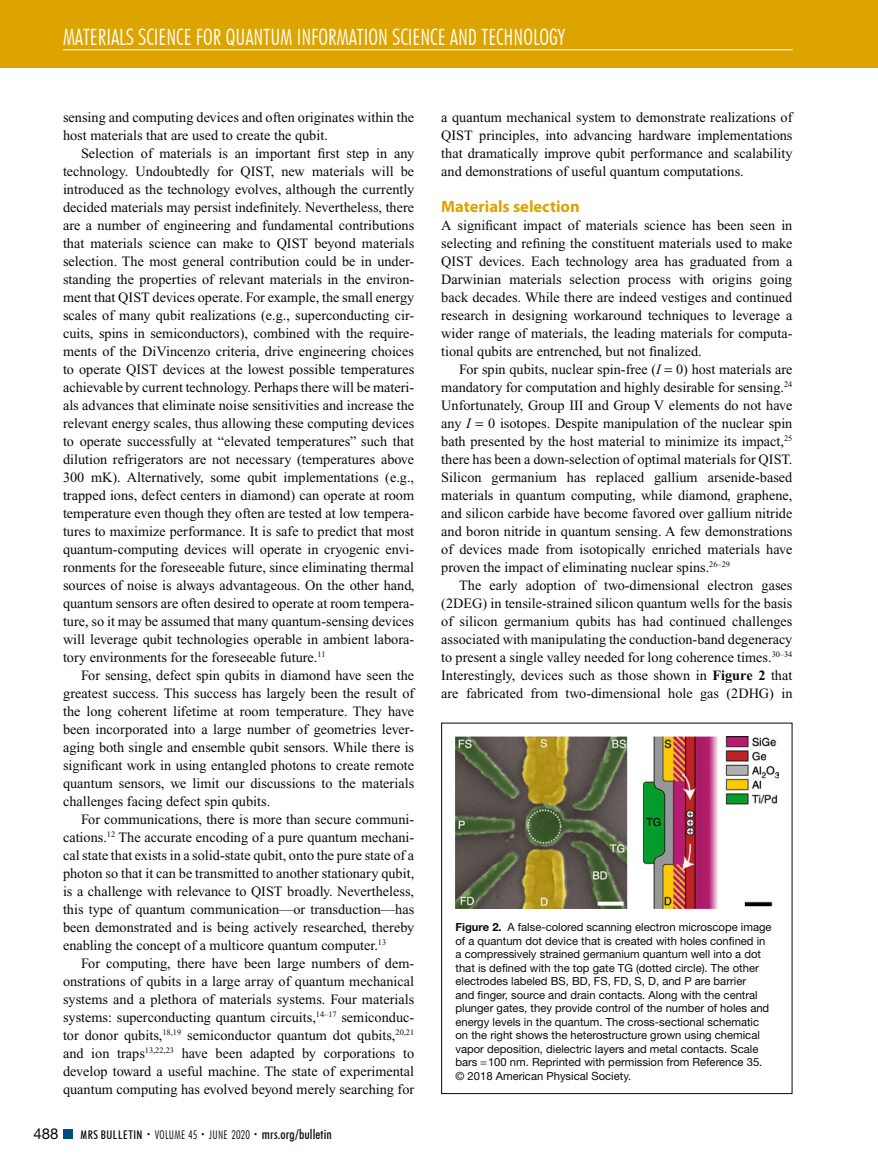
<style>
.page{position:relative;width:878px;height:1175px;background:#fff}
.page>*{position:absolute;margin:0;border:0;box-sizing:border-box;transform-origin:0 0}
.t1{font:300 condensed 22.5px "Futura BT";color:#fff}
.t2{font:700 16.5px "Myriad Pro";color:#dda400}
.t3{font:15px "Helvetica Neue LT Std";color:#060b08}
.t4{font:14.25px/18px "Times New Roman PS Std";color:#060b08;text-align:justify}
.t5{font:300 condensed 12px "Futura BT";letter-spacing:.02em;color:#060b08}
.t6{font:11.25px/13.5px "Helvetica Neue LT Std";color:#060b08}
.s1{font-weight:500}
.s2{font-size:7.5px}
.s3{font-weight:500;font-size:13.5px}
.s4{font-family:"Times New Roman";font-style:italic}
.s5{font-family:"Times New Roman";font-weight:700}
.s6{font-weight:700}
</style>
<div class="page">
<div style="left:63px;top:1130px;width:9px;height:8px;background:#004e81"></div>
<div style="left:0;top:0;width:878px;height:68px;background:#dda400"></div>
<hr style="left:63px;top:49px;width:729px;height:1px;background:#fff">
<img style="left:455px;top:737px;width:323px;height:171px">
<div style="left:441px;top:722px;width:351px;height:372px;border:1px solid #060b08"></div>
<h1 class="t1" style="left:63px;top:23px;width:503px">MATERIALS SCIENCE FOR QUANTUM INFORMATION SCIENCE AND TECHNOLOGY</h1>
<p class="t4" style="left:63px;top:109px;width:352px">sensing and computing devices and often originates within the host materials that are used to create the qubit.</p>
<p class="t4" style="left:63px;top:145px;width:353px;text-indent:18px">Selection of materials is an important first step in any technology. Undoubtedly for QIST, new materials will be introduced as the technology evolves, although the currently decided materials may persist indefinitely. Nevertheless, there are a number of engineering and fundamental contributions that materials science can make to QIST beyond materials selection. The most general contribution could be in under&shy;standing the properties of relevant materials in the environ&shy;ment that QIST devices operate. For example, the small energy scales of many qubit realizations (e.g., superconducting cir&shy;cuits, spins in semiconductors), combined with the require&shy;ments of the DiVincenzo criteria, drive engineering choices to operate QIST devices at the lowest possible temperatures achievable by current technology. Perhaps there will be materi&shy;als advances that eliminate noise sensitivities and increase the relevant energy scales, thus allowing these computing devices to operate successfully at “elevated temperatures” such that dilution refrigerators are not necessary (temperatures above 300 mK). Alternatively, some qubit implementations (e.g., trapped ions, defect centers in diamond) can operate at room temperature even though they often are tested at low tempera&shy;tures to maximize performance. It is safe to predict that most quantum-computing devices will operate in cryogenic envi&shy;ronments for the foreseeable future, since eliminating thermal sources of noise is always advantageous. On the other hand, quantum sensors are often desired to operate at room tempera&shy;ture, so it may be assumed that many quantum-sensing devices will leverage qubit technologies operable in ambient labora&shy;tory environments for the foreseeable future.<sup>11</sup></p>
<p class="t4" style="left:63px;top:667px;width:353px;text-indent:18px">For sensing, defect spin qubits in diamond have seen the greatest success. This success has largely been the result of the long coherent lifetime at room temperature. They have been incorporated into a large number of geometries lever&shy;aging both single and ensemble qubit sensors. While there is significant work in using entangled photons to create remote quantum sensors, we limit our discussions to the materials challenges facing defect spin qubits.</p>
<p class="t4" style="left:63px;top:811px;width:353px;text-indent:18px">For communications, there is more than secure communi&shy;cations.<sup>12</sup> The accurate encoding of a pure quantum mechani&shy;cal state that exists in a solid-state qubit, onto the pure state of a photon so that it can be transmitted to another stationary qubit, is a challenge with relevance to QIST broadly. Nevertheless, this type of quantum communication—or transduction—has been demonstrated and is being actively researched, thereby enabling the concept of a multicore quantum computer.<sup>13</sup></p>
<p class="t4" style="left:63px;top:955px;width:353px;text-indent:18px">For computing, there have been large numbers of dem&shy;onstrations of qubits in a large array of quantum mechanical systems and a plethora of materials systems. Four materials systems: superconducting quantum circuits,<sup>14–17</sup> semiconduc&shy;tor donor qubits,<sup>18,19</sup> semiconductor quantum dot qubits,<sup>20,21 </sup>and ion traps<sup>13,22,23</sup> have been adapted by corporations to develop toward a useful machine. The state of experimental quantum computing has evolved beyond merely searching for</p>
<p class="t3" style="left:33px;top:1128px;width:27px">488</p>
<p class="t5" style="left:81px;top:1127px;width:253px"><span class="s1">MRS BULLETIN</span> <span class="s2">•</span> VOLUME 45 <span class="s2">•</span> JUNE 2020 <span class="s2">•</span> <span class="s3">mrs.org/bulletin</span></p>
<p class="t4" style="left:441px;top:109px;width:353px">a quantum mechanical system to demonstrate realizations of QIST principles, into advancing hardware implementations that dramatically improve qubit performance and scalability and demonstrations of useful quantum computations.</p>
<p class="t2" style="left:441px;top:200px;width:140px">Materials selection</p>
<p class="t4" style="left:441px;top:217px;width:353px">A significant impact of materials science has been seen in selecting and refining the constituent materials used to make QIST devices. Each technology area has graduated from a Darwinian materials selection process with origins going back decades. While there are indeed vestiges and continued research in designing workaround techniques to leverage a wider range of materials, the leading materials for computa&shy;tional qubits are entrenched, but not finalized.</p>
<p class="t4" style="left:441px;top:361px;width:353px;text-indent:18px">For spin qubits, nuclear spin-free (<span class="s4">I</span> 0) host materials are mandatory for computation and highly desirable for sensing.<sup>24<br></sup>Unfortunately, Group III and Group V elements do not have any <span class="s4">I</span> 0 isotopes. Despite manipulation of the nuclear spin bath presented by the host material to minimize its impact,<sup>25 </sup>there has been a down-selection of optimal materials for QIST.<br>Silicon germanium has replaced gallium arsenide-based materials in quantum computing, while diamond, graphene, and silicon carbide have become favored over gallium nitride and boron nitride in quantum sensing. A few demonstrations of devices made from isotopically enriched materials have proven the impact of eliminating nuclear spins.<sup>26–29</sup></p>
<p class="t4" style="left:441px;top:577px;width:353px;text-indent:18px">The early adoption of two-dimensional electron gases (2DEG) in tensile-strained silicon quantum wells for the basis of silicon germanium qubits has had continued challenges associated with manipulating the conduction-band degeneracy to present a single valley needed for long coherence times.<sup>30–34<br></sup>Interestingly, devices such as those shown in <span class="s5">Figure 2</span> that are fabricated from two-dimensional hole gas (2DHG) in</p>
<p class="t6" style="left:455px;top:921px;width:317px"><span class="s6">Figure 2.</span> A false-colored scanning electron microscope image of a quantum dot device that is created with holes confined in a compressively strained germanium quantum well into a dot that is defined with the top gate TG (dotted circle). The other electrodes labeled BS, BD, FS, FD, S, D, and P are barrier<br>and finger, source and drain contacts. Along with the central plunger gates, they provide control of the number of holes and energy levels in the quantum. The cross-sectional schematic on the right shows the heterostructure grown using chemical vapor deposition, dielectric layers and metal contacts. Scale bars 100 nm. Reprinted with permission from Reference 35. © 2018 American Physical Society.</p>
</div>
